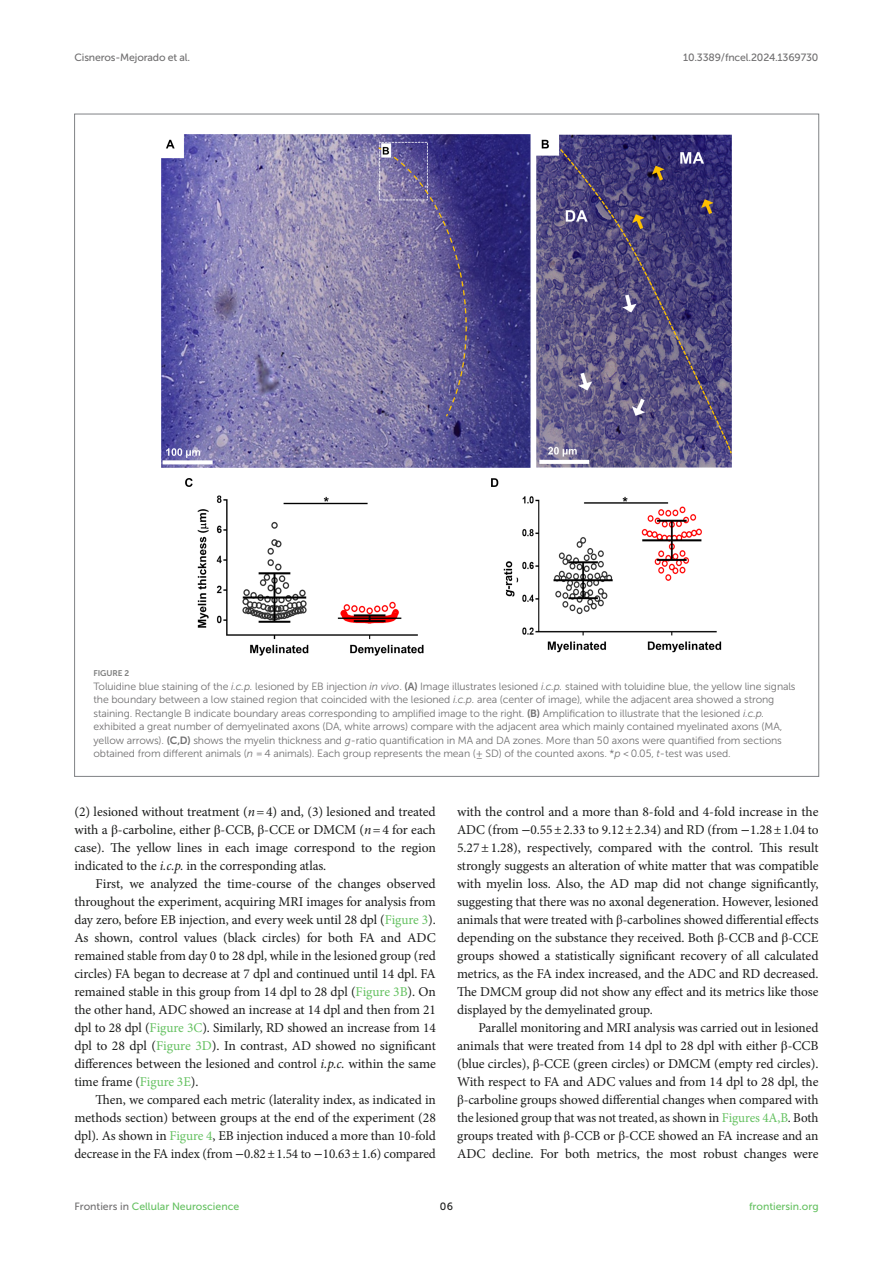
<style>
.page{position:relative;width:893px;height:1263px;background:#fff}
.page>*{position:absolute;margin:0;border:0;box-sizing:border-box;transform-origin:0 0}
.TEXT{font:13.5px/18px "Minion Pro";letter-spacing:-.005em;color:#1b1c1b;text-align:justify}
.TEXT_FLUSH{font:13.5px/18px "Minion Pro";letter-spacing:-.005em;color:#1b1c1b;text-align:justify}
.FIG_LEG{font:10.5px/13.5px "Museo Sans 300";letter-spacing:-.01em;color:#706f70}
.t1{font:10.5px "Museo Sans 500";letter-spacing:-.015em;color:#706f70}
.t2{font:10.5px "Museo Sans 500";color:#65c161}
.t3{font:10.5px "Museo Sans 500";color:#1b1c1b}
.FIG_HD{font:8.25px "Museo Sans 700";letter-spacing:-.01em;color:#7e7f7f}
.s1{font-style:italic}
.s2{font-family:"Museo Sans 700"}
.s3{font-family:"STIX General"}
.s4{color:#65c161}
.s5{color:#706f70}
</style>
<div class="page">
<img style="left:161px;top:134px;width:571px;height:522px">
<p class="t1" style="left:74px;top:51px;width:117px">Cisneros-Mejorado et al.</p>
<p class="t1" style="left:683px;top:51px;width:137px">10.3389/fncel.2024.1369730</p>
<p class="FIG_HD" style="left:94px;top:669px;width:37px">FIGURE 2</p>
<p class="FIG_LEG" style="left:94px;top:680px;width:704px">Toluidine blue staining of the <span class="s1">i.c.p.</span> lesioned by EB injection <span class="s1">in vivo</span>. <span class="s2">(A)</span> Image illustrates lesioned <span class="s1">i.c.p.</span> stained with toluidine blue, the yellow line signals the boundary between a low stained region that coincided with the lesioned <span class="s1">i.c.p.</span> area (center of image), while the adjacent area showed a strong staining. Rectangle B indicate boundary areas corresponding to amplified image to the right. <span class="s2">(B)</span> Amplification to illustrate that the lesioned <span class="s1">i.c.p. </span>exhibited a great number of demyelinated axons (DA, white arrows) compare with the adjacent area which mainly contained myelinated axons (MA, yellow arrows). <span class="s2">(C,D)</span> shows the myelin thickness and <span class="s1">g</span>-ratio quantification in MA and DA zones. More than 50 axons were quantified from sections obtained from different animals (<span class="s1">n</span> = 4 animals). Each group represents the mean (± SD) of the counted axons. *<span class="s1">p</span> &lt; 0.05, <span class="s1">t</span>-test was used.</p>
<p class="TEXT_FLUSH" style="left:74px;top:803px;width:363px">(2) lesioned without treatment (<span class="s1">n</span>=4) and, (3) lesioned and treated with a <span class="s3">β</span>-carboline, either <span class="s3">β</span>-CCB, <span class="s3">β</span>-CCE or DMCM (<span class="s1">n</span>=4 for each case). The yellow lines in each image correspond to the region indicated to the <span class="s1">i.c.p.</span> in the corresponding atlas.</p>
<p class="TEXT" style="left:74px;top:875px;width:363px;text-indent:21px">First, we analyzed the time-course of the changes observed throughout the experiment, acquiring MRI images for analysis from day zero, before EB injection, and every week until 28 dpl (<span class="s4">Figure 3</span>).<br>As shown, control values (black circles) for both FA and ADC remained stable from day 0 to 28 dpl, while in the lesioned group (red circles) FA began to decrease at 7 dpl and continued until 14 dpl. FA remained stable in this group from 14 dpl to 28 dpl (<span class="s4">Figure 3B</span>). On the other hand, ADC showed an increase at 14 dpl and then from 21 dpl to 28 dpl (<span class="s4">Figure 3C</span>). Similarly, RD showed an increase from 14 dpl to 28 dpl (<span class="s4">Figure 3D</span>). In contrast, AD showed no significant differences between the lesioned and control <span class="s1">i.p.c.</span> within the same time frame (<span class="s4">Figure 3E</span>).</p>
<p class="TEXT" style="left:74px;top:1091px;width:363px;text-indent:21px">Then, we compared each metric (laterality index, as indicated in methods section) between groups at the end of the experiment (28 dpl). As shown in <span class="s4">Figure 4</span>, EB injection induced a more than 10-fold decrease in the FA index (from <span class="s3">−</span>0.82±1.54 to <span class="s3">−</span>10.63±1.6) compared</p>
<p class="TEXT" style="left:457px;top:803px;width:363px">with the control and a more than 8-fold and 4-fold increase in the ADC (from <span class="s3">−</span>0.55±2.33 to 9.12±2.34) and RD (from <span class="s3">−</span>1.28±1.04 to 5.27±1.28), respectively, compared with the control. This result strongly suggests an alteration of white matter that was compatible with myelin loss. Also, the AD map did not change significantly, suggesting that there was no axonal degeneration. However, lesioned animals that were treated with <span class="s3">β</span>-carbolines showed differential effects depending on the substance they received. Both <span class="s3">β</span>-CCB and <span class="s3">β</span>-CCE groups showed a statistically significant recovery of all calculated metrics, as the FA index increased, and the ADC and RD decreased.<br>The DMCM group did not show any effect and its metrics like those displayed by the demyelinated group.</p>
<p class="TEXT" style="left:457px;top:1019px;width:363px;text-indent:21px">Parallel monitoring and MRI analysis was carried out in lesioned animals that were treated from 14 dpl to 28 dpl with either <span class="s3">β</span>-CCB (blue circles), <span class="s3">β</span>-CCE (green circles) or DMCM (empty red circles).<br>With respect to FA and ADC values and from 14 dpl to 28 dpl, the <span class="s3">β</span>-carboline groups showed differential changes when compared with the lesioned group that was not treated, as shown in <span class="s4">Figures 4A,B</span>. Both groups treated with <span class="s3">β</span>-CCB or <span class="s3">β</span>-CCE showed an FA increase and an ADC decline. For both metrics, the most robust changes were</p>
<p class="t2" style="left:74px;top:1200px;width:166px"><span class="s5">Frontiers in</span> Cellular Neuroscience</p>
<p class="t3" style="left:440px;top:1200px;width:15px">06</p>
<p class="t2" style="left:749px;top:1200px;width:71px">frontiersin.org</p>
</div>
